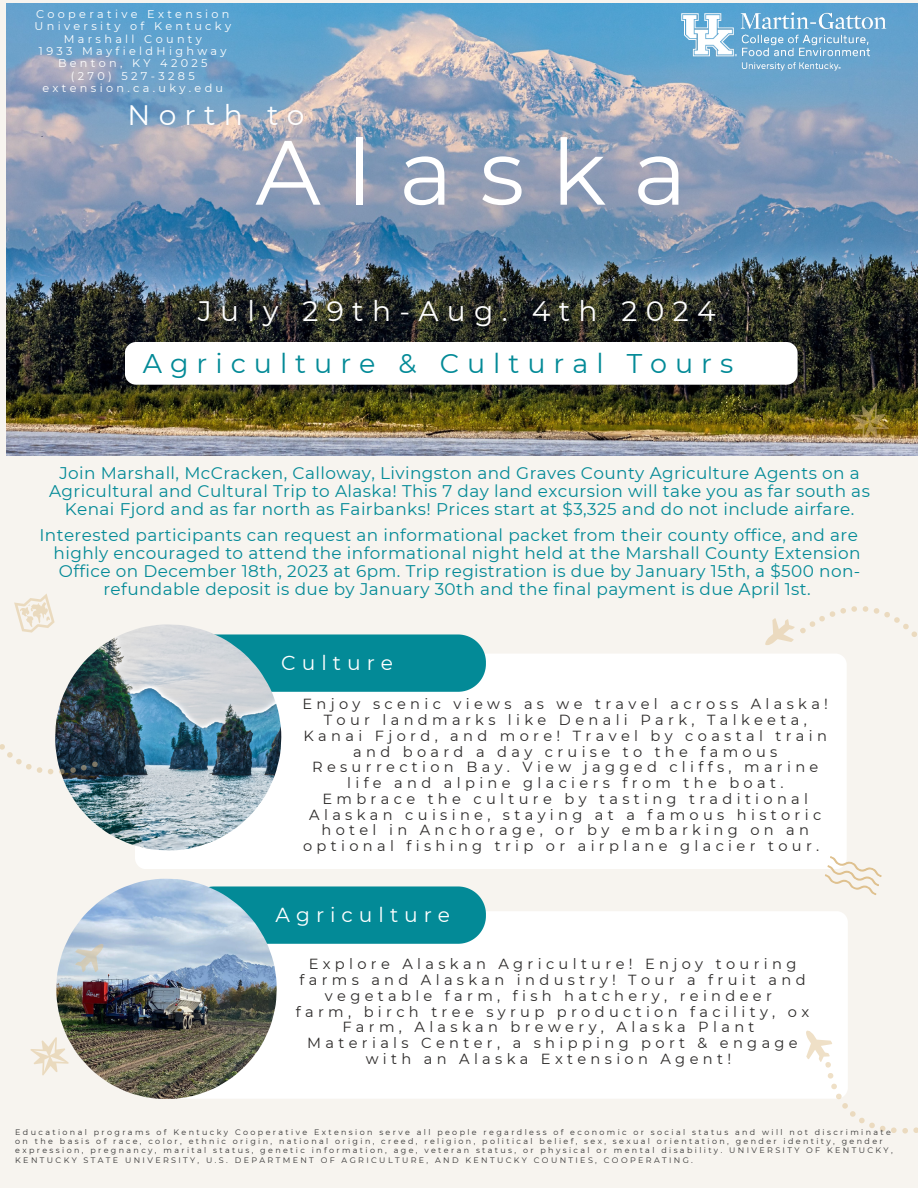
<style>
.page{position:relative;width:918px;height:1188px;background:#f7f4ef}
.page>*{position:absolute;margin:0;border:0;box-sizing:border-box;transform-origin:0 0}
.t1{font:91.2px "Montserrat";letter-spacing:.295em;color:#fff}
.t2{font:28.2px "Montserrat";letter-spacing:.295em;color:#fff}
.t3{font:27px "Montserrat";letter-spacing:.295em;color:#038a97}
.t4{font:20.25px "Montserrat";letter-spacing:.295em;color:#fff}
.t5{font:16.8px/18px "Montserrat";letter-spacing:.025em;color:#038a97;text-align:center}
.t6{font:14.7px/15.8px "Montserrat";letter-spacing:.295em;color:#2c2a29;text-align:center}
.t7{font:11.25px/12.3px "Montserrat";letter-spacing:.295em;color:#fff;text-align:center}
.t8{font:7.95px/9.3px "Montserrat";letter-spacing:.295em;color:#333}
</style>
<div class="page">
<img style="left:6px;top:3px;width:912px;height:452px">
<div style="left:125px;top:342px;width:673px;height:43px;background:#fff"></div>
<div style="left:135px;top:654px;width:712px;height:215px;background:#fff"></div>
<div style="left:281px;top:634px;width:205px;height:58px;background:#038a97"></div>
<img style="left:55px;top:624px;width:226px;height:226px">
<div style="left:277px;top:911px;width:571px;height:188px;background:#fff"></div>
<div style="left:277px;top:886px;width:209px;height:58px;background:#038a97"></div>
<img style="left:56px;top:879px;width:221px;height:220px">
<svg style="left:14px;top:594px;width:41px;height:39px"></svg>
<svg style="left:0;top:744px;width:98px;height:30px"></svg>
<svg style="left:30px;top:1037px;width:39px;height:38px"></svg>
<svg style="left:75px;top:944px;width:29px;height:28px"></svg>
<svg style="left:765px;top:606px;width:152px;height:39px"></svg>
<svg style="left:806px;top:1029px;width:112px;height:105px"></svg>
<svg style="left:825px;top:856px;width:57px;height:39px"></svg>
<svg style="left:851px;top:403px;width:38px;height:38px"></svg>
<img style="left:637px;top:3px;width:281px;height:86px">
<p class="t7" style="left:35px;top:8px;width:198px">Cooperative Extension<br>University of Kentucky<br>Marshall County</p>
<p class="t7" style="left:39px;top:45px;width:189px">1933 MayfieldHighway<br>Benton, KY 42025</p>
<p class="t7" style="left:42px;top:70px;width:182px">(270) 527-3285 extension.ca.uky.edu</p>
<p class="t2" style="left:127px;top:98px;width:178px">North to</p>
<p class="t1" style="left:255px;top:116px;width:433px">Alaska</p>
<p class="t2" style="left:198px;top:294px;width:519px">July 29th-Aug. 4th 2024</p>
<p class="t3" style="left:143px;top:347px;width:592px">Agriculture &amp; Cultural Tours</p>
<p class="t5" style="left:49px;top:464px;width:822px">Join Marshall, McCracken, Calloway, Livingston and Graves County Agriculture Agents on a<br>Agricultural and Cultural Trip to Alaska! This 7 day land excursion will take you as far south as<br>Kenai Fjord and as far north as Fairbanks! Prices start at $3,325 and do not include airfare.</p>
<p class="t5" style="left:39px;top:526px;width:820px">Interested participants can request an informational packet from their county office, and are</p>
<p class="t5" style="left:54px;top:544px;width:809px">highly encouraged to attend the informational night held at the Marshall County Extension</p>
<p class="t5" style="left:59px;top:562px;width:803px">Office on December 18th, 2023 at 6pm. Trip registration is due by January 15th, a $500 non-</p>
<p class="t5" style="left:103px;top:580px;width:709px">refundable deposit is due by January 30th and the final payment is due April 1st.</p>
<p class="t4" style="left:281px;top:651px;width:113px">Culture</p>
<p class="t6" style="left:302px;top:696px;width:527px">Enjoy scenic views as we travel across Alaska!<br>Tour landmarks like Denali Park, Talkeeta, Kanai Fjord, and more! Travel by coastal train and board a day cruise to the famous Resurrection Bay. View jagged cliffs, marine life and alpine glaciers from the boat.<br>Embrace the culture by tasting traditional Alaskan cuisine, staying at a famous historic hotel in Anchorage, or by embarking on an optional fishing trip or airplane glacier tour.</p>
<p class="t4" style="left:276px;top:903px;width:176px">Agriculture</p>
<p class="t6" style="left:299px;top:956px;width:508px">Explore Alaskan Agriculture! Enjoy touring farms and Alaskan industry! Tour a fruit and vegetable farm, fish hatchery, reindeer</p>
<p class="t6" style="left:296px;top:1003px;width:515px">farm, birch tree syrup production facility, ox<br>Farm, Alaskan brewery, Alaska Plant</p>
<p class="t6" style="left:307px;top:1035px;width:492px">Materials Center, a shipping port &amp; engage with an Alaska Extension Agent!</p>
<p class="t8" style="left:15px;top:1127px;width:879px">Educational programs of Kentucky Cooperative Extension serve all people regardless of economic or social status and will not discriminate on the basis of race, color, ethnic origin, national origin, creed, religion, political belief, sex, sexual orientation, gender identity, gender expression, pregnancy, marital status, genetic information, age, veteran status, or physical or mental disability. UNIVERSITY OF KENTUCKY, KENTUCKY STATE UNIVERSITY, U.S. DEPARTMENT OF AGRICULTURE, AND KENTUCKY COUNTIES, COOPERATING.</p>
</div>
